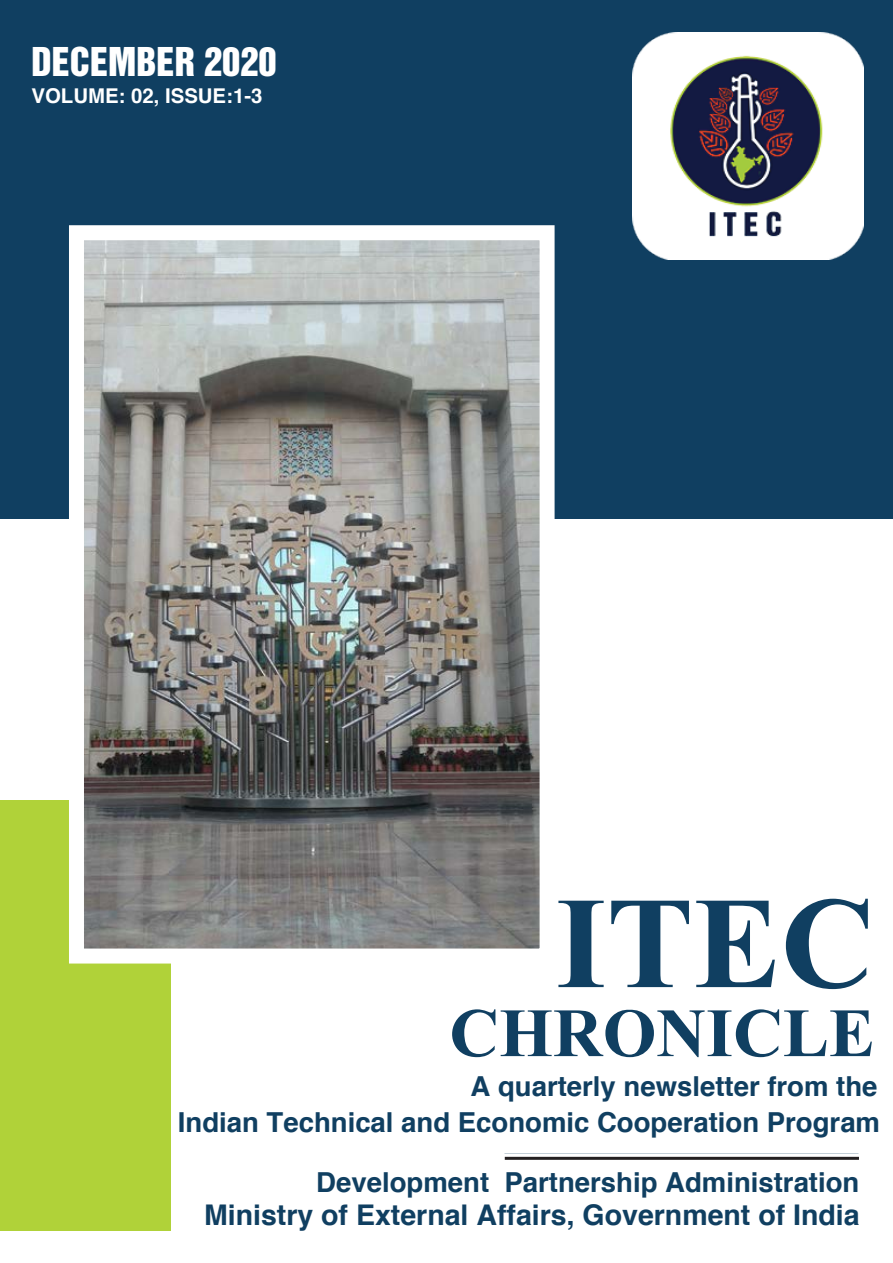
<style>
.page{position:relative;width:893px;height:1263px;background:#fff}
.page>*{position:absolute;margin:0;border:0;box-sizing:border-box;transform-origin:0 0}
.t1{font:700 130.5px "Times New Roman";color:#103f61}
.t2{font:700 69px "Times New Roman";color:#103f61}
.t3{font:36.3px "Helvetica Inserat";color:#fff}
.t4{font:700 28.5px "Helvetica";color:#103f61}
.t5{font:700 27.6px "Helvetica";color:#103f61}
.t6{font:700 20.4px "Helvetica";color:#fff}
</style>
<div class="page">
<div style="left:1px;top:800px;width:170px;height:430px;background:#b0d239"></div>
<div style="left:1px;top:0;width:892px;height:519px;background:#103f61"></div>
<img style="left:632px;top:32px;width:231px;height:227px">
<hr style="left:505px;top:1157px;width:354px;height:3px;background:#231f20">
<img style="left:85px;top:241px;width:454px;height:706px">
<div style="left:69px;top:225px;width:486px;height:738px;border:15px solid #fff"></div>
<h3 class="t3" style="left:31px;top:40px;width:247px">DECEMBER 2020</h3>
<p class="t6" style="left:31px;top:83px;width:232px">VOLUME: 02, ISSUE:1-3</p>
<h1 class="t1" style="left:556px;top:849px;width:321px">ITEC</h1>
<h2 class="t2" style="left:449px;top:983px;width:427px">CHRONICLE</h2>
<p class="t5" style="left:471px;top:1068px;width:408px">A quarterly newsletter from the</p>
<p class="t5" style="left:178px;top:1104px;width:704px">Indian Technical and Economic Cooperation Program</p>
<p class="t5" style="left:316px;top:1165px;width:545px">Development Partnership Administration</p>
<p class="t4" style="left:204px;top:1197px;width:657px">Ministry of External Affairs, Government of India</p>
</div>
